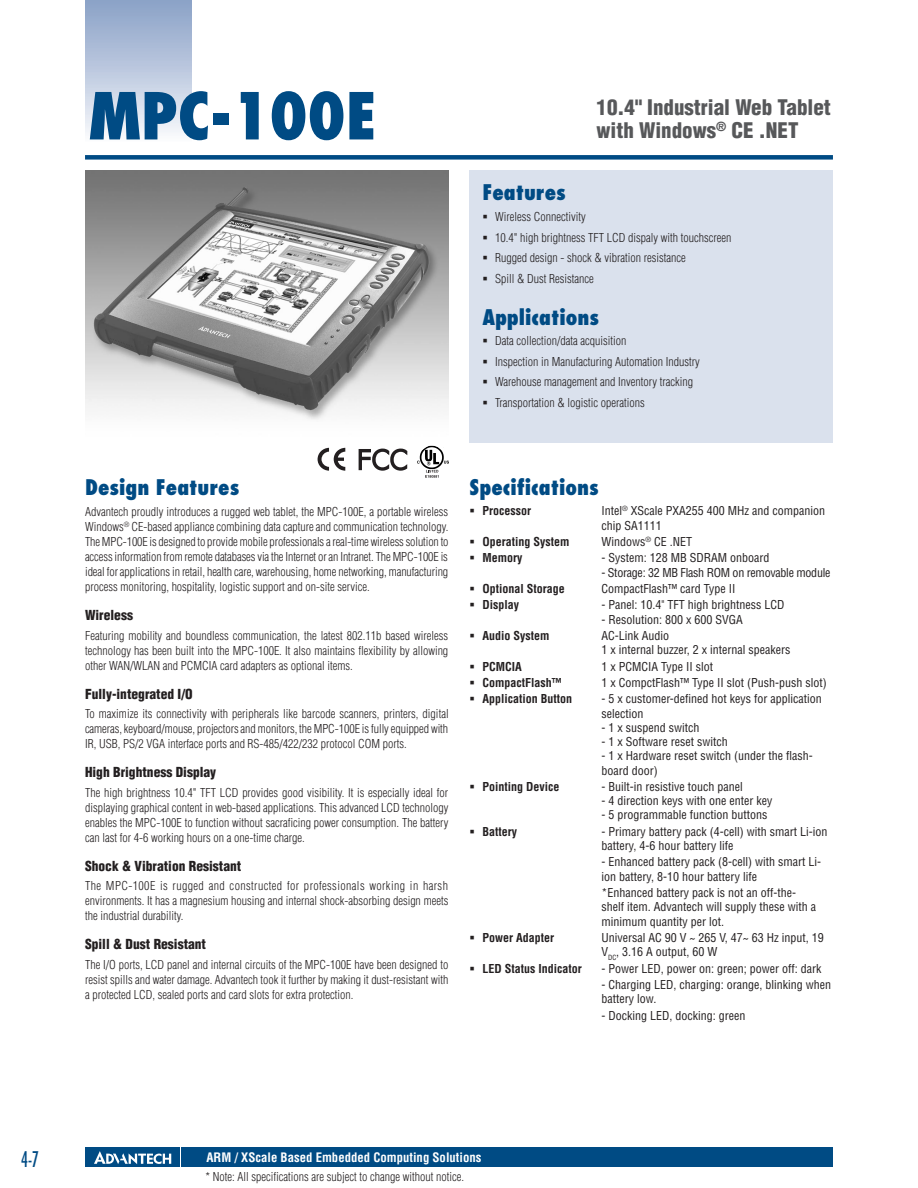
<style>
.page{position:relative;width:918px;height:1188px;background:#fff}
.page>*{position:absolute;margin:0;border:0;box-sizing:border-box;transform-origin:0 0}
.DS_Model_Name_1P{font:800 condensed 63px "Futura";color:#004b84}
.DS_Paragraph_Header{font:800 condensed 21px "Futura";color:#004b84}
.DS_Headline-1P{font:900 condensed 21px/22.5px "Helvetica";color:#57585a}
.DS_Page_Number{font:condensed 21px "Futura";color:#004b84;scale:.8 1}
.DS_Paragraph_Subheader{font:900 condensed 13.5px "Helvetica";color:#231f20}
.DS_www{font:700 condensed 12.75px "Helvetica";color:#fff}
.DS_Body_Text{font:300 condensed 12px/15px "Helvetica";color:#231f20;text-align:justify}
.DS_Spec_Data{font:condensed 12px/14.2px "Helvetica";color:#231f20}
.DS_Feature{font:300 condensed 12px "Helvetica";color:#231f20}
.DS_Spec_Data-2{font:700 condensed 12px "Helvetica";color:#231f20}
.DS_Table{font:300 condensed 12px "Helvetica";color:#231f20}
.DS_Spec_Data-3{font:condensed 12px "Helvetica";letter-spacing:-.02em;color:#231f20}
</style>
<div class="page">
<div style="left:182px;top:1147px;width:651px;height:20px;background:#004b84"></div>
<div style="left:85px;top:1147px;width:95px;height:20px;background:#004b84"></div>
<svg style="left:94px;top:1151px;width:77px;height:13px"></svg>
<div style="left:85px;top:155px;width:748px;height:5px;background:#004b84"></div>
<div style="left:470px;top:170px;width:363px;height:272px;background:#dae1ed"></div>
<div style="left:85px;top:0;width:106px;height:143px;background:linear-gradient(to bottom,#879fc5,#fafafd)"></div>
<img style="left:85px;top:170px;width:363px;height:250px">
<svg style="left:318px;top:448px;width:27px;height:23px"></svg>
<svg style="left:359px;top:449px;width:48px;height:22px"></svg>
<img style="left:418px;top:450px;width:30px;height:19px">
<svg style="left:422px;top:445px;width:19px;height:5px"></svg>
<svg style="left:425px;top:470px;width:14px;height:8px"></svg>
<p class="DS_Model_Name_1P" style="left:89px;top:76px;width:290px">MPC-100E</p>
<p class="DS_Paragraph_Header" style="left:482px;top:178px;width:85px">Features</p>
<p class="DS_Headline-1P" style="left:597px;top:96px;width:236px">10.4" Industrial Web Tablet with Windows<sup>®</sup> CE .NET</p>
<p class="DS_Feature" style="left:482px;top:210px;width:105px">▪ Wireless Connectivity</p>
<p class="DS_Feature" style="left:482px;top:230px;width:251px">▪ 10.4" high brightness TFT LCD dispaly with touchscreen</p>
<p class="DS_Feature" style="left:482px;top:251px;width:205px">▪ Rugged design - shock &amp; vibration resistance</p>
<p class="DS_Feature" style="left:482px;top:272px;width:113px">▪ Spill &amp; Dust Resistance</p>
<p class="DS_Paragraph_Header" style="left:482px;top:303px;width:118px">Applications</p>
<p class="DS_Feature" style="left:482px;top:334px;width:146px">▪ Data collection/data acquisition</p>
<p class="DS_Feature" style="left:482px;top:354px;width:219px">▪ Inspection in Manufacturing Automation Industry</p>
<p class="DS_Feature" style="left:482px;top:375px;width:212px">▪ Warehouse management and Inventory tracking</p>
<p class="DS_Feature" style="left:482px;top:396px;width:164px">▪ Transportation &amp; logistic operations</p>
<p class="DS_Paragraph_Header" style="left:85px;top:473px;width:156px">Design Features</p>
<p class="DS_Body_Text" style="left:85px;top:504px;width:365px">Advantech proudly introduces a rugged web tablet, the MPC-100E, a portable wireless Windows<sup>®</sup> CE-based appliance combining data capture and communication technology.<br>The MPC-100E is designed to provide mobile professionals a real-time wireless solution to access information from remote databases via the Internet or an Intranet. The MPC-100E is ideal for applications in retail, health care, warehousing, home networking, manufacturing process monitoring, hospitality, logistic support and on-site service.</p>
<p class="DS_Paragraph_Subheader" style="left:85px;top:607px;width:49px">Wireless</p>
<p class="DS_Body_Text" style="left:85px;top:628px;width:365px">Featuring mobility and boundless communication, the latest 802.11b based wireless technology has been built into the MPC-100E. It also maintains flexibility by allowing other WAN/WLAN and PCMCIA card adapters as optional items.</p>
<p class="DS_Paragraph_Subheader" style="left:85px;top:685px;width:109px">Fully-integrated I/O</p>
<p class="DS_Body_Text" style="left:85px;top:706px;width:365px">To maximize its connectivity with peripherals like barcode scanners, printers, digital cameras, keyboard/mouse, projectors and monitors, the MPC-100E is fully equipped with IR, USB, PS/2 VGA interface ports and RS-485/422/232 protocol COM ports.</p>
<p class="DS_Paragraph_Subheader" style="left:85px;top:764px;width:133px">High Brightness Display</p>
<p class="DS_Body_Text" style="left:85px;top:785px;width:365px">The high brightness 10.4" TFT LCD provides good visibility. It is especially ideal for displaying graphical content in web-based applications. This advanced LCD technology enables the MPC-100E to function without sacraficing power consumption. The battery can last for 4-6 working hours on a one-time charge.</p>
<p class="DS_Paragraph_Subheader" style="left:85px;top:857px;width:158px">Shock &amp; Vibration Resistant</p>
<p class="DS_Body_Text" style="left:85px;top:878px;width:365px">The MPC-100E is rugged and constructed for professionals working in harsh environments. It has a magnesium housing and internal shock-absorbing design meets the industrial durability.</p>
<p class="DS_Paragraph_Subheader" style="left:85px;top:936px;width:123px">Spill &amp; Dust Resistant</p>
<p class="DS_Body_Text" style="left:85px;top:957px;width:365px">The I/O ports, LCD panel and internal circuits of the MPC-100E have been designed to resist spills and water damage. Advantech took it further by making it dust-resistant with a protected LCD, sealed ports and card slots for extra protection.</p>
<p class="DS_Paragraph_Header" style="left:470px;top:473px;width:131px">Specifications</p>
<p class="DS_Spec_Data-2" style="left:470px;top:504px;width:63px">▪ Processor</p>
<p class="DS_Spec_Data" style="left:601px;top:504px;width:225px">Intel<sup>®</sup> XScale PXA255 400 MHz and companion chip SA1111</p>
<p class="DS_Spec_Data-2" style="left:470px;top:534px;width:101px">▪ Operating System</p>
<p class="DS_Spec_Data" style="left:601px;top:534px;width:92px">Windows<sup>®</sup> CE .NET</p>
<p class="DS_Spec_Data-2" style="left:470px;top:551px;width:54px">▪ Memory</p>
<p class="DS_Spec_Data" style="left:601px;top:551px;width:169px">- System: 128 MB SDRAM onboard</p>
<p class="DS_Spec_Data-3" style="left:601px;top:565px;width:231px">- Storage: 32 MB Flash ROM on removable module</p>
<p class="DS_Spec_Data-2" style="left:470px;top:581px;width:97px">▪ Optional Storage</p>
<p class="DS_Spec_Data" style="left:601px;top:581px;width:135px">CompactFlash™ card Type II</p>
<p class="DS_Spec_Data-2" style="left:470px;top:598px;width:51px">▪ Display</p>
<p class="DS_Spec_Data" style="left:601px;top:598px;width:184px">- Panel: 10.4" TFT high brightness LCD</p>
<p class="DS_Spec_Data" style="left:601px;top:612px;width:143px">- Resolution: 800 x 600 SVGA</p>
<p class="DS_Spec_Data-2" style="left:470px;top:628px;width:81px">▪ Audio System</p>
<p class="DS_Spec_Data" style="left:601px;top:628px;width:191px">AC-Link Audio<br>1 x internal buzzer, 2 x internal speakers</p>
<p class="DS_Spec_Data-2" style="left:470px;top:659px;width:54px">▪ PCMCIA</p>
<p class="DS_Spec_Data" style="left:601px;top:659px;width:113px">1 x PCMCIA Type II slot</p>
<p class="DS_Spec_Data-2" style="left:470px;top:675px;width:94px">▪ CompactFlash™</p>
<p class="DS_Spec_Data" style="left:601px;top:675px;width:227px">1 x CompctFlash™ Type II slot (Push-push slot)</p>
<p class="DS_Spec_Data-2" style="left:470px;top:692px;width:104px">▪ Application Button</p>
<p class="DS_Spec_Data" style="left:601px;top:692px;width:222px">- 5 x customer-defined hot keys for application selection</p>
<p class="DS_Spec_Data" style="left:601px;top:720px;width:99px">- 1 x suspend switch</p>
<p class="DS_Spec_Data" style="left:601px;top:734px;width:128px">- 1 x Software reset switch</p>
<p class="DS_Spec_Data" style="left:601px;top:749px;width:213px">- 1 x Hardware reset switch (under the flash&shy;board door)</p>
<p class="DS_Spec_Data-2" style="left:470px;top:779px;width:91px">▪ Pointing Device</p>
<p class="DS_Spec_Data" style="left:601px;top:779px;width:143px">- Built-in resistive touch panel</p>
<p class="DS_Spec_Data" style="left:601px;top:793px;width:172px">- 4 direction keys with one enter key</p>
<p class="DS_Spec_Data" style="left:601px;top:808px;width:167px">- 5 programmable function buttons</p>
<p class="DS_Spec_Data-2" style="left:470px;top:824px;width:49px">▪ Battery</p>
<p class="DS_Spec_Data" style="left:601px;top:824px;width:228px">- Primary battery pack (4-cell) with smart Li-ion battery, 4-6 hour battery life</p>
<p class="DS_Spec_Data" style="left:601px;top:855px;width:221px">- Enhanced battery pack (8-cell) with smart Li&shy;ion battery, 8-10 hour battery life</p>
<p class="DS_Spec_Data" style="left:601px;top:885px;width:216px">*Enhanced battery pack is not an off-the&shy;shelf item. Advantech will supply these with a minimum quantity per lot.</p>
<p class="DS_Spec_Data-2" style="left:470px;top:930px;width:86px">▪ Power Adapter</p>
<p class="DS_Spec_Data" style="left:601px;top:930px;width:224px">Universal AC 90 V ~ 265 V, 47~ 63 Hz input, 19<br>V<sub>DC</sub>, 3.16 A output, 60 W</p>
<p class="DS_Spec_Data-2" style="left:470px;top:961px;width:114px">▪ LED Status Indicator</p>
<p class="DS_Spec_Data" style="left:601px;top:961px;width:221px">- Power LED, power on: green; power off: dark</p>
<p class="DS_Spec_Data" style="left:601px;top:977px;width:231px">- Charging LED, charging: orange, blinking when battery low.</p>
<p class="DS_Spec_Data" style="left:601px;top:1008px;width:145px">- Docking LED, docking: green</p>
<p class="DS_Page_Number" style="left:21px;top:1146px;width:24px">4-7</p>
<p class="DS_www" style="left:207px;top:1150px;width:276px">ARM / XScale Based Embedded Computing Solutions</p>
<p class="DS_Table" style="left:206px;top:1169px;width:260px">* Note: All specifications are subject to change without notice.</p>
</div>
